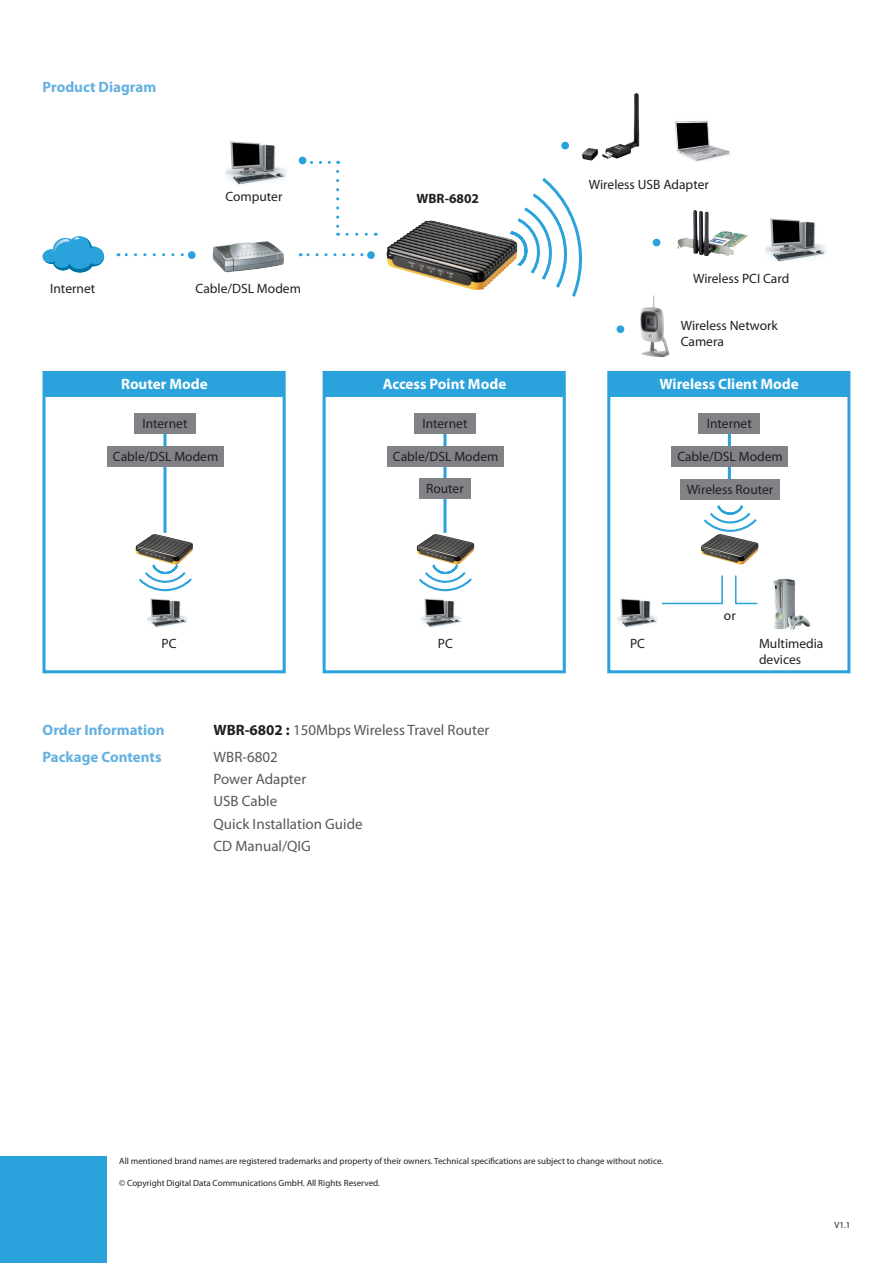
<style>
.page{position:relative;width:893px;height:1263px;background:#fff}
.page>*{position:absolute;margin:0;border:0;box-sizing:border-box;transform-origin:0 0}
.t1{font:15px/22.2px "Myriad Pro";color:#57585a}
.t2{font:700 15px "Myriad Pro";color:#64b0e1}
.t3{font:700 15px "Myriad Pro";color:#fff}
.t4{font:13.5px/16.2px "Myriad Pro";color:#231f20}
.t5{font:700 13.5px "Myriad Pro";color:#231f20}
.t6{font:9px "Myriad Pro";color:#231f20}
.s1{font-weight:700;color:#231f20}
</style>
<div class="page">
<div style="left:0;top:1157px;width:106px;height:106px;background:#2aa2db"></div>
<svg style="left:300px;top:253px;width:62px;height:3px"></svg>
<svg style="left:561px;top:141px;width:8px;height:9px"></svg>
<div style="left:367px;top:251px;width:8px;height:8px;background:#2aa2db;border-radius:50%"></div>
<svg style="left:652px;top:238px;width:9px;height:9px"></svg>
<svg style="left:616px;top:325px;width:9px;height:9px"></svg>
<img style="left:387px;top:221px;width:42px;height:46px">
<img style="left:135px;top:534px;width:42px;height:18px">
<img style="left:417px;top:534px;width:41px;height:18px">
<img style="left:701px;top:534px;width:41px;height:30px">
<svg style="left:43px;top:236px;width:61px;height:37px"></svg>
<svg style="left:118px;top:253px;width:64px;height:3px"></svg>
<div style="left:188px;top:251px;width:8px;height:8px;background:#2aa2db;border-radius:50%"></div>
<svg style="left:311px;top:161px;width:28px;height:3px"></svg>
<svg style="left:336px;top:171px;width:3px;height:65px"></svg>
<svg style="left:347px;top:233px;width:29px;height:3px"></svg>
<div style="left:299px;top:157px;width:7px;height:7px;background:#2aa2db;border-radius:50%"></div>
<img style="left:582px;top:93px;width:57px;height:68px">
<img style="left:640px;top:295px;width:29px;height:62px">
<svg style="left:497px;top:177px;width:86px;height:120px"></svg>
<img style="left:678px;top:211px;width:29px;height:45px">
<hr style="left:163px;top:428px;width:3px;height:105px;background:#2aa2db">
<hr style="left:443px;top:428px;width:3px;height:105px;background:#2aa2db">
<hr style="left:728px;top:428px;width:3px;height:68px;background:#2aa2db">
<svg style="left:136px;top:552px;width:56px;height:40px"></svg>
<svg style="left:417px;top:552px;width:55px;height:40px"></svg>
<svg style="left:704px;top:504px;width:53px;height:28px"></svg>
<div style="left:135px;top:413px;width:61px;height:20px;background:#808285"></div>
<div style="left:415px;top:413px;width:61px;height:20px;background:#808285"></div>
<div style="left:420px;top:479px;width:51px;height:20px;background:#808285"></div>
<div style="left:699px;top:413px;width:61px;height:20px;background:#808285"></div>
<div style="left:107px;top:447px;width:117px;height:20px;background:#808285"></div>
<div style="left:387px;top:447px;width:117px;height:20px;background:#808285"></div>
<div style="left:671px;top:447px;width:117px;height:20px;background:#808285"></div>
<div style="left:680px;top:479px;width:100px;height:21px;background:#808285"></div>
<div style="left:43px;top:371px;width:243px;height:302px;border:3px solid #2aa2db"></div>
<div style="left:323px;top:371px;width:243px;height:302px;border:3px solid #2aa2db"></div>
<div style="left:607px;top:371px;width:243px;height:302px;border:3px solid #2aa2db"></div>
<div style="left:44px;top:371px;width:240px;height:25px;background:#2aa2db"></div>
<div style="left:324px;top:371px;width:240px;height:25px;background:#2aa2db"></div>
<div style="left:609px;top:371px;width:240px;height:25px;background:#2aa2db"></div>
<svg style="left:661px;top:575px;width:62px;height:30px"></svg>
<svg style="left:735px;top:575px;width:23px;height:30px"></svg>
<img style="left:213px;top:241px;width:71px;height:32px">
<img style="left:773px;top:579px;width:38px;height:51px">
<img style="left:675px;top:120px;width:55px;height:42px">
<img style="left:765px;top:218px;width:62px;height:44px">
<img style="left:225px;top:141px;width:62px;height:44px">
<img style="left:147px;top:598px;width:40px;height:29px">
<img style="left:422px;top:598px;width:40px;height:29px">
<img style="left:617px;top:598px;width:40px;height:29px">
<p class="t2" style="left:43px;top:77px;width:115px">Product Diagram</p>
<p class="t4" style="left:50px;top:281px;width:47px">Internet</p>
<p class="t4" style="left:225px;top:188px;width:59px">Computer</p>
<p class="t4" style="left:196px;top:281px;width:107px">Cable/DSL Modem</p>
<p class="t5" style="left:416px;top:190px;width:64px">WBR-6802</p>
<p class="t4" style="left:589px;top:176px;width:121px">Wireless USB Adapter</p>
<p class="t4" style="left:693px;top:270px;width:98px">Wireless PCI Card</p>
<p class="t4" style="left:681px;top:317px;width:99px">Wireless Network<br>Camera</p>
<p class="t3" style="left:121px;top:374px;width:88px">Router Mode</p>
<p class="t3" style="left:383px;top:374px;width:125px">Access Point Mode</p>
<p class="t3" style="left:660px;top:374px;width:141px">Wireless Client Mode</p>
<p class="t4" style="left:142px;top:415px;width:47px">Internet</p>
<p class="t4" style="left:422px;top:415px;width:47px">Internet</p>
<p class="t4" style="left:707px;top:415px;width:47px">Internet</p>
<p class="t4" style="left:113px;top:449px;width:107px">Cable/DSL Modem</p>
<p class="t4" style="left:393px;top:449px;width:107px">Cable/DSL Modem</p>
<p class="t4" style="left:677px;top:449px;width:107px">Cable/DSL Modem</p>
<p class="t4" style="left:687px;top:481px;width:88px">Wireless Router</p>
<p class="t4" style="left:426px;top:480px;width:39px">Router</p>
<p class="t4" style="left:162px;top:635px;width:17px">PC</p>
<p class="t4" style="left:438px;top:635px;width:17px">PC</p>
<p class="t4" style="left:630px;top:635px;width:17px">PC</p>
<p class="t2" style="left:43px;top:721px;width:124px">Order Information</p>
<p class="t1" style="left:214px;top:719px;width:277px"><span class="s1">WBR-6802 :</span> 150Mbps Wireless Travel Router</p>
<p class="t2" style="left:43px;top:747px;width:121px">Package Contents</p>
<p class="t1" style="left:214px;top:746px;width:151px">WBR-6802<br>Power Adapter<br>USB Cable<br>Quick Installation Guide<br>CD Manual/QIG</p>
<p class="t4" style="left:724px;top:607px;width:13px">or</p>
<p class="t4" style="left:759px;top:635px;width:66px">Multimedia devices</p>
<p class="t6" style="left:119px;top:1156px;width:546px">All mentioned brand names are registered trademarks and property of their owners. Technical specifications are subject to change without notice.</p>
<p class="t6" style="left:119px;top:1177px;width:262px">© Copyright Digital Data Communications GmbH. All Rights Reserved.</p>
<p class="t6" style="left:834px;top:1219px;width:18px">V1.1</p>
</div>
